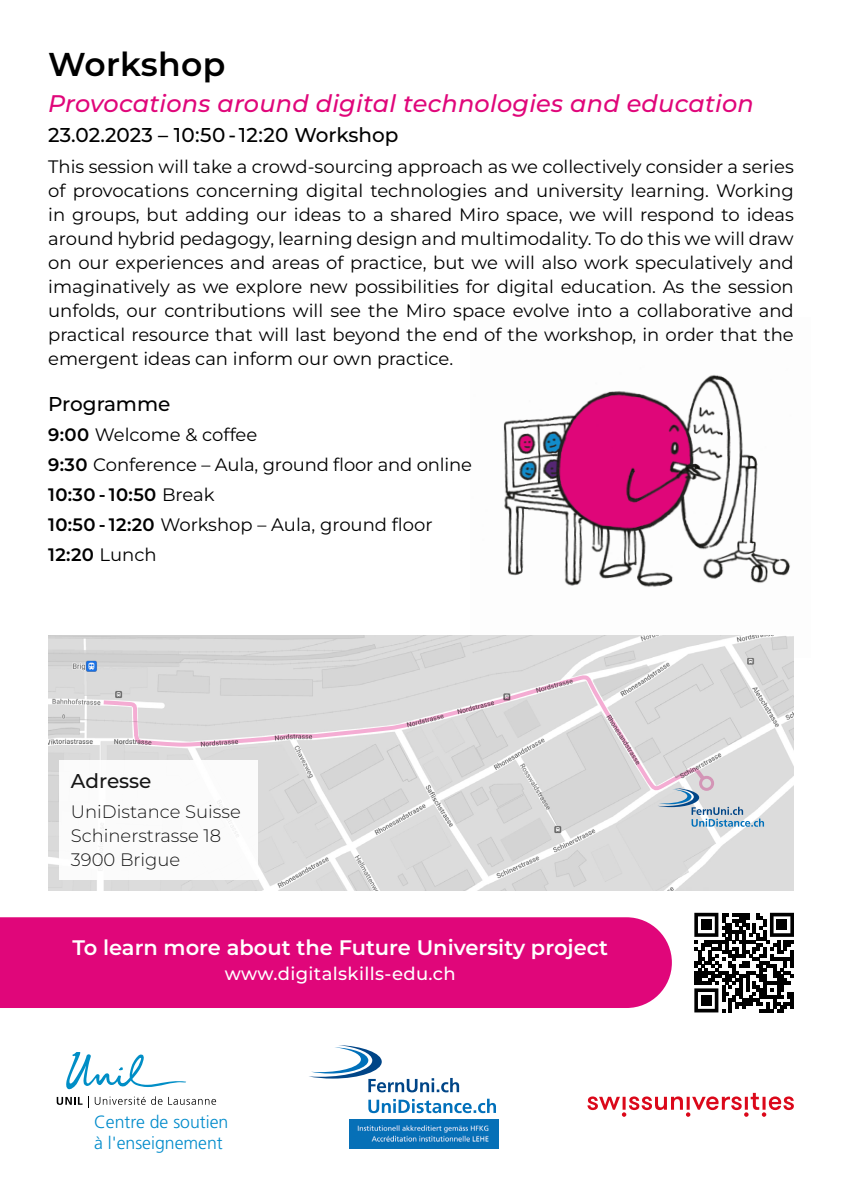
<style>
.page{position:relative;width:842px;height:1191px;background:#fff}
.page>*{position:absolute;margin:0;border:0;box-sizing:border-box;transform-origin:0 0}
.t1{font:600 33px "Montserrat";letter-spacing:.01em;color:#000}
.t2{font:italic 500 24px "Montserrat";letter-spacing:.01em;color:#e0067a}
.t3{font:600 21px "Montserrat";color:#fff}
.t4{font:500 20px "Montserrat";color:#000}
.t5{font:18px/24px "Montserrat";color:#000;text-align:justify}
.t6{font:300 18px/24px "Montserrat";color:#000}
.t7{font:500 18px "Montserrat";letter-spacing:.02em;color:#fff}
.t8{font:300 17.6px/20.2px "Frutiger LT Std";color:#008bcb}
.s1{font-weight:600}
</style>
<div class="page">
<img style="left:503px;top:374px;width:287px;height:213px">
<img style="left:48px;top:635px;width:746px;height:255px">
<div style="left:60px;top:760px;width:198px;height:119px;background:#fff"></div>
<svg style="left:66px;top:1052px;width:120px;height:38px"></svg>
<svg style="left:57px;top:1096px;width:32px;height:11px"></svg>
<svg style="left:95px;top:1096px;width:121px;height:8px"></svg>
<svg style="left:587px;top:1092px;width:207px;height:24px"></svg>
<svg style="left:694px;top:912px;width:100px;height:100px"></svg>
<div style="left:701px;top:919px;width:10px;height:11px;background:#000"></div>
<div style="left:777px;top:919px;width:10px;height:11px;background:#000"></div>
<div style="left:701px;top:995px;width:10px;height:10px;background:#000"></div>
<div style="left:0;top:917px;width:672px;height:91px;background:#e0067a"></div>
<svg style="left:100px;top:671px;width:608px;height:122px;background:#dddbdc"></svg>
<div style="left:699px;top:776px;width:15px;height:15px;border:3px solid #e0067a;border-radius:50%"></div>
<img style="left:349px;top:1119px;width:149px;height:29px">
<svg style="left:368px;top:1098px;width:128px;height:15px"></svg>
<svg style="left:309px;top:1045px;width:150px;height:47px"></svg>
<svg style="left:657px;top:788px;width:107px;height:38px;background:#c0ccd6"></svg>
<h1 class="t1" style="left:48px;top:42px;width:179px">Workshop</h1>
<h2 class="t2" style="left:48px;top:87px;width:707px">Provocations around digital technologies and education</h2>
<p class="t4" style="left:48px;top:121px;width:352px">23.02.2023 – 10:50 - 12:20 Workshop</p>
<p class="t5" style="left:48px;top:154px;width:747px">This session will take a crowd-sourcing approach as we collectively consider a series of provocations concerning digital technologies and university learning. Working in groups, but adding our ideas to a shared Miro space, we will respond to ideas around hybrid pedagogy, learning design and multimodality. To do this we will draw on our experiences and areas of practice, but we will also work speculatively and imaginatively as we explore new possibilities for digital education. As the session unfolds, our contributions will see the Miro space evolve into a collaborative and practical resource that will last beyond the end of the workshop, in order that the emergent ideas can inform our own practice.</p>
<p class="t4" style="left:48px;top:390px;width:124px">Programme</p>
<p class="t5" style="left:48px;top:419px;width:425px;line-height:30px;text-align:left"><span class="s1">9:00</span> Welcome &amp; coffee<br><span class="s1">9:30</span> Conference – Aula, ground floor and online<br><span class="s1">10:30 - 10:50</span> Break<br><span class="s1">10:50 - 12:20</span> Workshop – Aula, ground floor<br><span class="s1">12:20</span> Lunch</p>
<p class="t4" style="left:71px;top:767px;width:82px">Adresse</p>
<p class="t6" style="left:71px;top:798px;width:171px">UniDistance Suisse<br>Schinerstrasse 18<br>3900 Brigue</p>
<p class="t3" style="left:72px;top:933px;width:537px">To learn more about the Future University project</p>
<p class="t7" style="left:225px;top:961px;width:232px">www.digitalskills-edu.ch</p>
<p class="t8" style="left:94px;top:1112px;width:136px">Centre de soutien à l'enseignement</p>
</div>
